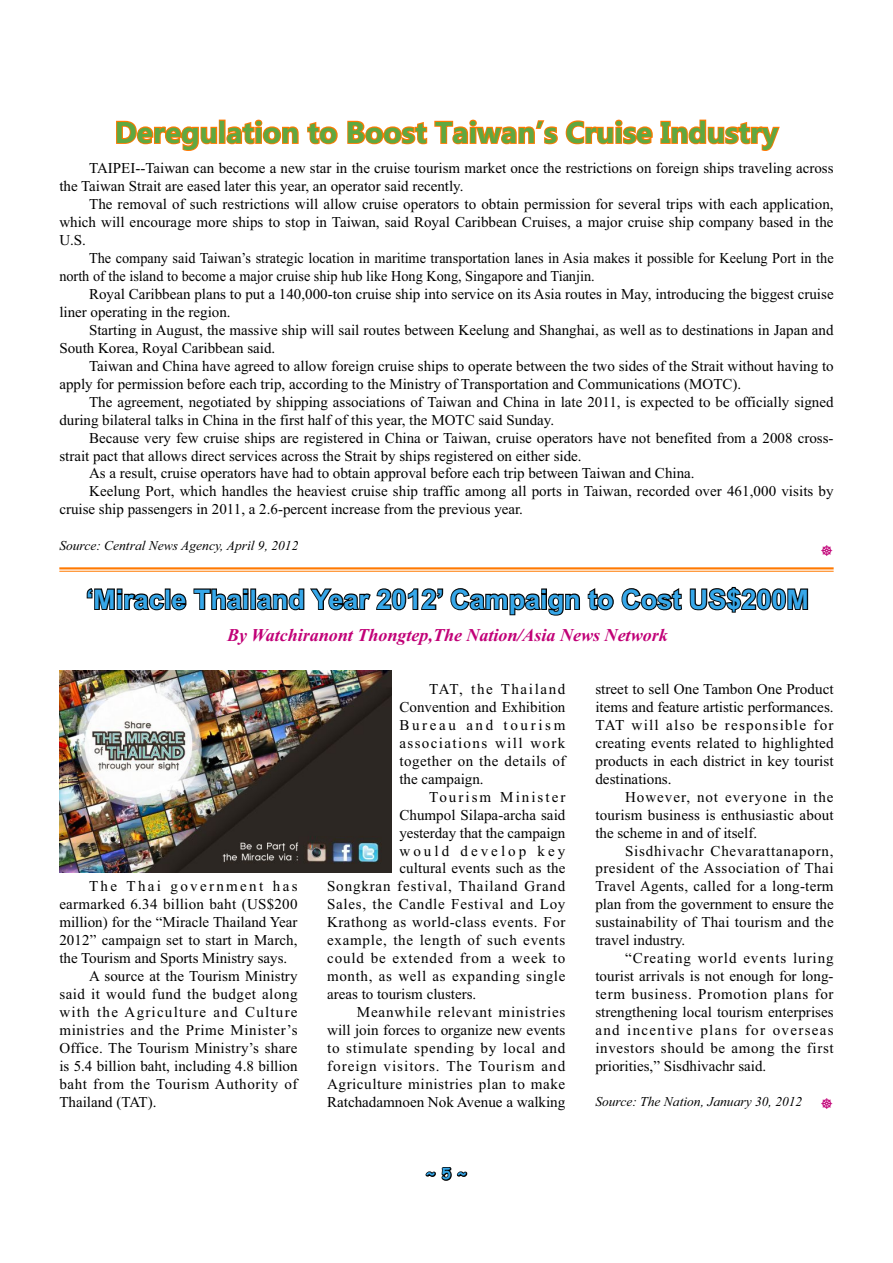
<style>
.page{position:relative;width:893px;height:1263px;background:#fff}
.page>*{position:absolute;margin:0;border:0;box-sizing:border-box;transform-origin:0 0}
.t1{font:700 30px "Ebrima";color:#5fa841}
.t2{font:700 27px "Arial";color:#36a7e9}
.t3{font:italic 700 18px "Times New Roman";color:#c10077}
.t4{font:15px/18px "Times New Roman";color:#000;text-align:justify}
.t5{font:15px/18px "Times New Roman";color:#000;scale:.95 1}
.t6{font:15px "Times New Roman";letter-spacing:.05em;color:#000}
.t7{font:15px "Times New Roman";letter-spacing:.035em;color:#000}
.t8{font:15px "Times New Roman";letter-spacing:.02em;color:#000}
.t9{font:15px "Times New Roman";letter-spacing:.045em;color:#000}
.t10{font:15px "Times New Roman";letter-spacing:.055em;color:#000}
.t11{font:15px "Times New Roman";letter-spacing:.04em;color:#000}
.t12{font:15px "Times New Roman";letter-spacing:.065em;color:#000}
.t13{font:15px "Times New Roman";letter-spacing:.08em;color:#000}
.t14{font:15px "Times New Roman";letter-spacing:.06em;color:#000}
.t15{font:15px "Times New Roman";letter-spacing:.155em;color:#000}
.t16{font:15px "Times New Roman";letter-spacing:.135em;color:#000}
.t17{font:15px "Times New Roman";letter-spacing:.205em;color:#000}
.t18{font:700 15px "Comic Sans MS";color:#36a7e9}
.t19{font:italic 13.5px "Times New Roman";color:#000}
</style>
<div class="page">
<svg style="left:425px;top:1167px;width:43px;height:14px"></svg>
<svg style="left:116px;top:119px;width:664px;height:32px"></svg>
<svg style="left:86px;top:586px;width:723px;height:30px"></svg>
<img style="left:59px;top:670px;width:332px;height:202px">
<hr style="left:59px;top:567px;width:774px;height:2px;background:#ff7900">
<hr style="left:59px;top:571px;width:774px;height:1px;background:#ff7900">
<h1 class="t1" style="left:115px;top:121px;width:665px">Deregulation to Boost Taiwan’s Cruise Industry</h1>
<p class="t4" style="left:59px;top:160px;width:775px;text-indent:30px">TAIPEI--Taiwan can become a new star in the cruise tourism market once the restrictions on foreign ships traveling across the Taiwan Strait are eased later this year, an operator said recently.</p>
<p class="t4" style="left:59px;top:196px;width:775px;text-indent:30px">The removal of such restrictions will allow cruise operators to obtain permission for several trips with each application, which will encourage more ships to stop in Taiwan, said Royal Caribbean Cruises, a major cruise ship company based in the U.S.</p>
<p class="t5" style="left:59px;top:250px;width:816px;text-indent:30px">The company said Taiwan’s strategic location in maritime transportation lanes in Asia makes it possible for Keelung Port in the north of the island to become a major cruise ship hub like Hong Kong, Singapore and Tianjin.</p>
<p class="t4" style="left:59px;top:286px;width:775px;text-indent:30px">Royal Caribbean plans to put a 140,000-ton cruise ship into service on its Asia routes in May, introducing the biggest cruise liner operating in the region.</p>
<p class="t4" style="left:59px;top:322px;width:775px;text-indent:30px">Starting in August, the massive ship will sail routes between Keelung and Shanghai, as well as to destinations in Japan and<br>South Korea, Royal Caribbean said.</p>
<p class="t4" style="left:59px;top:358px;width:775px;text-indent:30px">Taiwan and China have agreed to allow foreign cruise ships to operate between the two sides of the Strait without having to apply for permission before each trip, according to the Ministry of Transportation and Communications (MOTC).</p>
<p class="t4" style="left:59px;top:394px;width:775px;text-indent:30px">The agreement, negotiated by shipping associations of Taiwan and China in late 2011, is expected to be officially signed during bilateral talks in China in the first half of this year, the MOTC said Sunday.</p>
<p class="t4" style="left:89px;top:430px;width:746px">Because very few cruise ships are registered in China or Taiwan, cruise operators have not benefited from a 2008 cross-</p>
<p class="t4" style="left:59px;top:448px;width:523px">strait pact that allows direct services across the Strait by ships registered on either side.</p>
<p class="t4" style="left:89px;top:466px;width:607px">As a result, cruise operators have had to obtain approval before each trip between Taiwan and China.</p>
<p class="t4" style="left:89px;top:484px;width:746px">Keelung Port, which handles the heaviest cruise ship traffic among all ports in Taiwan, recorded over 461,000 visits by</p>
<p class="t4" style="left:59px;top:502px;width:465px">cruise ship passengers in 2011, a 2.6-percent increase from the previous year.</p>
<p class="t19" style="left:59px;top:540px;width:240px">Source: Central News Agency, April 9, 2012</p>
<h2 class="t2" style="left:86px;top:588px;width:724px">‘Miracle Thailand Year 2012’ Campaign to Cost US$200M</h2>
<p class="t3" style="left:227px;top:629px;width:442px">By Watchiranont Thongtep,The Nation/Asia News Network</p>
<p class="t15" style="left:89px;top:881px;width:210px">The Thai government has</p>
<p class="t8" style="left:59px;top:899px;width:240px">earmarked 6.34 billion baht (US$200</p>
<p class="t4" style="left:59px;top:915px;width:240px">million) for the “Miracle Thailand Year</p>
<p class="t4" style="left:59px;top:933px;width:240px">2012” campaign set to start in March,</p>
<p class="t4" style="left:59px;top:951px;width:229px">the Tourism and Sports Ministry says.</p>
<p class="t4" style="left:89px;top:968px;width:210px">A source at the Tourism Ministry</p>
<p class="t7" style="left:59px;top:988px;width:240px">said it would fund the budget along</p>
<p class="t13" style="left:59px;top:1006px;width:240px">with the Agriculture and Culture</p>
<p class="t9" style="left:59px;top:1024px;width:240px">ministries and the Prime Minister’s</p>
<p class="t8" style="left:59px;top:1042px;width:240px">Office. The Tourism Ministry’s share</p>
<p class="t4" style="left:59px;top:1058px;width:240px">is 5.4 billion baht, including 4.8 billion</p>
<p class="t11" style="left:59px;top:1078px;width:240px">baht from the Tourism Authority of</p>
<p class="t4" style="left:59px;top:1094px;width:99px">Thailand (TAT).</p>
<p class="t4" style="left:399px;top:681px;width:167px;text-indent:30px">TAT, the Thailand Convention and Exhibition Bureau and tourism associations will work together on the details of the campaign.</p>
<p class="t16" style="left:429px;top:791px;width:138px">Tourism Minister</p>
<p class="t4" style="left:399px;top:807px;width:167px">Chumpol Silapa-archa said</p>
<p class="t4" style="left:399px;top:825px;width:167px">yesterday that the campaign</p>
<p class="t17" style="left:399px;top:845px;width:167px">would develop key</p>
<p class="t4" style="left:399px;top:861px;width:167px">cultural events such as the</p>
<p class="t10" style="left:327px;top:881px;width:240px">Songkran festival, Thailand Grand</p>
<p class="t6" style="left:327px;top:899px;width:240px">Sales, the Candle Festival and Loy</p>
<p class="t7" style="left:327px;top:917px;width:240px">Krathong as world-class events. For</p>
<p class="t6" style="left:327px;top:935px;width:240px">example, the length of such events</p>
<p class="t14" style="left:327px;top:953px;width:240px">could be extended from a week to</p>
<p class="t9" style="left:327px;top:970px;width:240px">month, as well as expanding single</p>
<p class="t4" style="left:327px;top:986px;width:151px">areas to tourism clusters.</p>
<p class="t6" style="left:357px;top:1006px;width:210px">Meanwhile relevant ministries</p>
<p class="t4" style="left:327px;top:1022px;width:240px">will join forces to organize new events</p>
<p class="t6" style="left:327px;top:1042px;width:240px">to stimulate spending by local and</p>
<p class="t12" style="left:327px;top:1060px;width:240px">foreign visitors. The Tourism and</p>
<p class="t7" style="left:327px;top:1078px;width:240px">Agriculture ministries plan to make</p>
<p class="t4" style="left:327px;top:1094px;width:240px">Ratchadamnoen Nok Avenue a walking</p>
<p class="t18" style="left:426px;top:1165px;width:42px">~ 5 ~</p>
<p class="t4" style="left:595px;top:681px;width:240px">street to sell One Tambon One Product items and feature artistic performances.<br>TAT will also be responsible for creating events related to highlighted products in each district in key tourist destinations.</p>
<p class="t4" style="left:595px;top:789px;width:240px;text-indent:30px">However, not everyone in the tourism business is enthusiastic about the scheme in and of itself.</p>
<p class="t4" style="left:595px;top:843px;width:240px;text-indent:30px">Sisdhivachr Chevarattanaporn, president of the Association of Thai Travel Agents, called for a long-term plan from the government to ensure the sustainability of Thai tourism and the travel industry.</p>
<p class="t4" style="left:595px;top:951px;width:240px;text-indent:30px">“Creating world events luring tourist arrivals is not enough for long&shy;term business. Promotion plans for strengthening local tourism enterprises and incentive plans for overseas investors should be among the first priorities,” Sisdhivachr said.</p>
<p class="t19" style="left:595px;top:1097px;width:208px">Source: The Nation, January 30, 2012</p>
</div>
